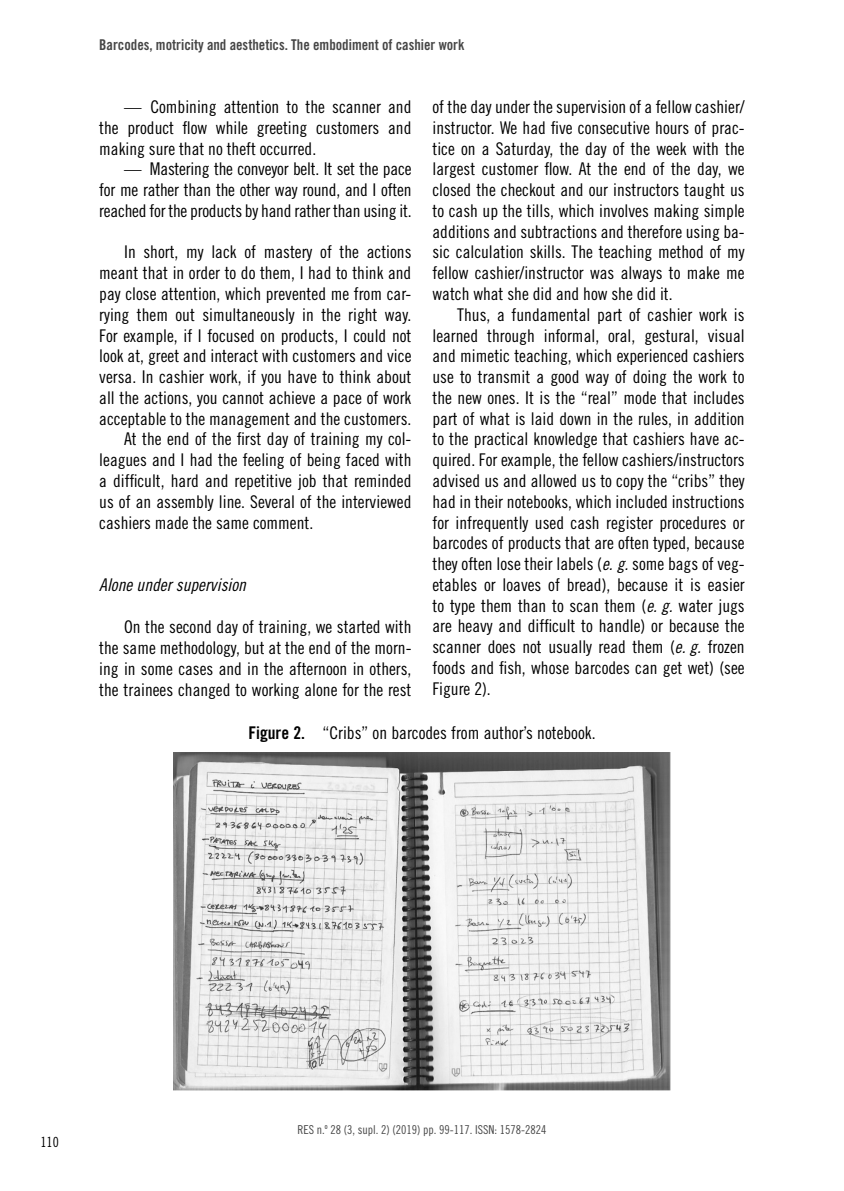
<style>
.page{position:relative;width:844px;height:1191px;background:#fff}
.page>*{position:absolute;margin:0;border:0;box-sizing:border-box;transform-origin:0 0}
.t1{font:17.5px/20.8px "Trade Gothic Cond Eighteen";color:#000;text-align:justify}
.t2{font:17.5px "Trade Gothic Cond Eighteen Obl";color:#000}
.t3{font:14.88px "Trade Gothic Bold Cond Twenty";color:#464646}
.t4{font:14px "Trade Gothic Cond Eighteen";color:#000}
.t5{font:12.25px "Trade Gothic Cond Eighteen";color:#464646}
.s1{font-family:"Trade Gothic Cond Eighteen Obl"}
.s2{font-family:"Trade Gothic Bold Cond Twenty"}
</style>
<div class="page">
<img style="left:174px;top:752px;width:496px;height:338px">
<p class="t3" style="left:99px;top:35px;width:367px">Barcodes, motricity and aesthetics. The embodiment of cashier work</p>
<p class="t1" style="left:99px;top:96px;width:313px;text-indent:25px">— Combining attention to the scanner and the product flow while greeting customers and making sure that no theft occurred.</p>
<p class="t1" style="left:99px;top:158px;width:314px;text-indent:25px">— Mastering the conveyor belt. It set the pace for me rather than the other way round, and I often reached for the products by hand rather than using it.</p>
<p class="t1" style="left:124px;top:242px;width:289px">In short, my lack of mastery of the actions</p>
<p class="t1" style="left:99px;top:262px;width:313px">meant that in order to do them, I had to think and</p>
<p class="t1" style="left:99px;top:283px;width:313px">pay close attention, which prevented me from car-</p>
<p class="t1" style="left:99px;top:304px;width:313px">rying them out simultaneously in the right way.</p>
<p class="t1" style="left:99px;top:325px;width:313px">For example, if I focused on products, I could not</p>
<p class="t1" style="left:99px;top:345px;width:313px">look at, greet and interact with customers and vice</p>
<p class="t1" style="left:99px;top:366px;width:313px">versa. In cashier work, if you have to think about</p>
<p class="t1" style="left:99px;top:387px;width:313px">all the actions, you cannot achieve a pace of work</p>
<p class="t1" style="left:99px;top:408px;width:313px">acceptable to the management and the customers.</p>
<p class="t1" style="left:124px;top:428px;width:289px">At the end of the first day of training my col-</p>
<p class="t1" style="left:99px;top:449px;width:313px">leagues and I had the feeling of being faced with</p>
<p class="t1" style="left:99px;top:470px;width:313px">a difficult, hard and repetitive job that reminded</p>
<p class="t1" style="left:99px;top:491px;width:313px">us of an assembly line. Several of the interviewed</p>
<p class="t1" style="left:99px;top:512px;width:215px">cashiers made the same comment.</p>
<p class="t1" style="left:432px;top:96px;width:313px">of the day under the supervision of a fellow cashier/ instructor. We had five consecutive hours of prac&shy;tice on a Saturday, the day of the week with the largest customer flow. At the end of the day, we closed the checkout and our instructors taught us to cash up the tills, which involves making simple additions and subtractions and therefore using ba&shy;sic calculation skills. The teaching method of my fellow cashier/instructor was always to make me watch what she did and how she did it.</p>
<p class="t1" style="left:432px;top:304px;width:313px;text-indent:25px">Thus, a fundamental part of cashier work is learned through informal, oral, gestural, visual and mimetic teaching, which experienced cashiers use to transmit a good way of doing the work to the new ones. It is the “real” mode that includes part of what is laid down in the rules, in addition to the practical knowledge that cashiers have ac&shy;quired. For example, the fellow cashiers/instructors advised us and allowed us to copy the “cribs” they had in their notebooks, which included instructions for infrequently used cash register procedures or barcodes of products that are often typed, because they often lose their labels (<span class="s1">e. g.</span> some bags of veg&shy;etables or loaves of bread), because it is easier to type them than to scan them (<span class="s1">e. g.</span> water jugs are heavy and difficult to handle) or because the scanner does not usually read them (<span class="s1">e. g.</span> frozen foods and fish, whose barcodes can get wet) (see Figure 2).</p>
<p class="t1" style="left:248px;top:722px;width:349px"><span class="s2">Figure 2.</span> “Cribs” on barcodes from author’s notebook.</p>
<p class="t2" style="left:99px;top:574px;width:148px">Alone under supervision</p>
<p class="t1" style="left:99px;top:616px;width:313px;text-indent:25px">On the second day of training, we started with the same methodology, but at the end of the morn&shy;ing in some cases and in the afternoon in others, the trainees changed to working alone for the rest</p>
<p class="t4" style="left:40px;top:1133px;width:20px">110</p>
<p class="t5" style="left:297px;top:1122px;width:250px">RES n.º 28 (3, supl. 2) (2019) pp. 99-117. ISSN: 1578-2824</p>
</div>
